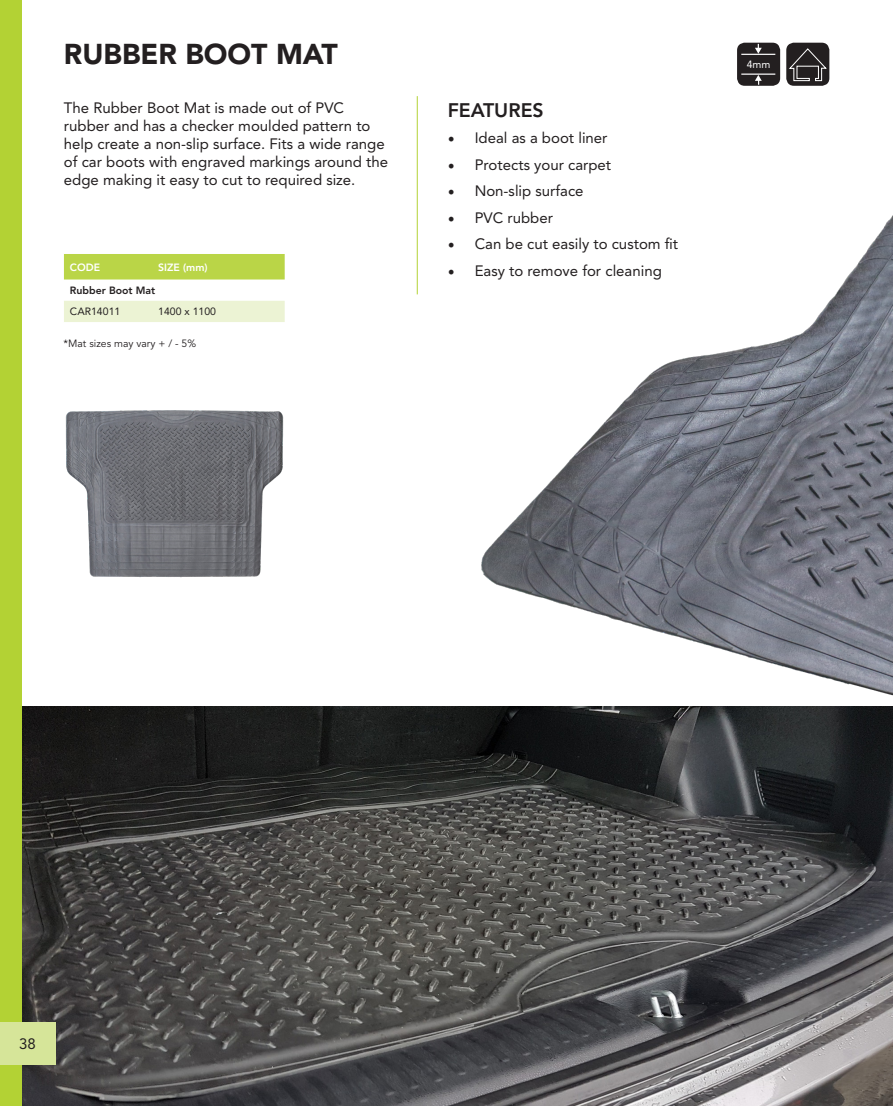
<style>
.page{position:relative;width:893px;height:1106px;background:#fff}
.page>*{position:absolute;margin:0;border:0;box-sizing:border-box;transform-origin:0 0}
.t1{font:900 28.5px "Avenir LT Std";color:#231f20}
.t2{font:800 19.5px "Avenir LT Std";color:#231f20}
.t3{font:15px/18px "Avenir LT Std";color:#231f20}
.t4{font:10.5px "Avenir LT Std";color:#231f20}
.t5{font:10.5px "Avenir LT Std";color:#231f20}
.t6{font:800 10.5px "Avenir LT Std";color:#231f20}
.Paragraph_Style_1{font:800 10.5px "Avenir LT Std";color:#fff}
.t7{font:10.5px "Avenir LT Std";color:#fff}
.s1{font-family:"Minion Pro";font-size:18px}
</style>
<div class="page">
<img style="left:21px;top:706px;width:872px;height:400px">
<hr style="left:417px;top:96px;width:1px;height:198px;background:#b3d234">
<div style="left:64px;top:254px;width:221px;height:25px;background:#bad547"></div>
<div style="left:64px;top:301px;width:221px;height:21px;background:#ecf3d4"></div>
<img style="left:65px;top:410px;width:219px;height:168px">
<img style="left:481px;top:216px;width:412px;height:480px">
<div style="left:786px;top:43px;width:43px;height:43px;background:#231f20;border-radius:8px"></div>
<svg style="left:789px;top:48px;width:38px;height:34px"></svg>
<div style="left:737px;top:43px;width:43px;height:43px;background:#231f20;border-radius:8px"></div>
<hr style="left:741px;top:54px;width:34px;height:1px;background:#fff">
<hr style="left:741px;top:74px;width:34px;height:1px;background:#fff">
<svg style="left:755px;top:75px;width:7px;height:10px"></svg>
<svg style="left:755px;top:44px;width:7px;height:10px"></svg>
<div style="left:0;top:0;width:21px;height:1106px;background:#b3d234"></div>
<div style="left:0;top:1022px;width:55px;height:42px;background:#d6e599"></div>
<p class="t1" style="left:64px;top:37px;width:275px">RUBBER BOOT MAT</p>
<p class="t3" style="left:64px;top:99px;width:326px">The Rubber Boot Mat is made out of PVC rubber and has a checker moulded pattern to help create a non-slip surface. Fits a wide range of car boots with engraved markings around the edge making it easy to cut to required size.</p>
<p class="Paragraph_Style_1" style="left:70px;top:261px;width:32px">CODE</p>
<p class="Paragraph_Style_1" style="left:158px;top:261px;width:51px">SIZE (mm)</p>
<p class="t6" style="left:70px;top:284px;width:87px">Rubber Boot Mat</p>
<p class="t5" style="left:70px;top:306px;width:52px">CAR14011</p>
<p class="t5" style="left:158px;top:306px;width:59px">1400 x 1100</p>
<p class="t4" style="left:63px;top:337px;width:134px">*Mat sizes may vary + / - 5%</p>
<p class="t2" style="left:448px;top:98px;width:98px">FEATURES</p>
<p class="t3" style="left:448px;top:129px;width:161px"><span class="s1">•</span> Ideal as a boot liner</p>
<p class="t3" style="left:448px;top:155px;width:165px"><span class="s1">•</span> Protects your carpet</p>
<p class="t3" style="left:448px;top:182px;width:137px"><span class="s1">•</span> Non-slip surface</p>
<p class="t3" style="left:448px;top:208px;width:107px"><span class="s1">•</span> PVC rubber</p>
<p class="t3" style="left:448px;top:235px;width:232px"><span class="s1">•</span> Can be cut easily to custom fit</p>
<p class="t3" style="left:448px;top:261px;width:216px"><span class="s1">•</span> Easy to remove for cleaning</p>
<p class="t7" style="left:747px;top:58px;width:25px">4mm</p>
<p class="t3" style="left:19px;top:1035px;width:18px">38</p>
</div>
